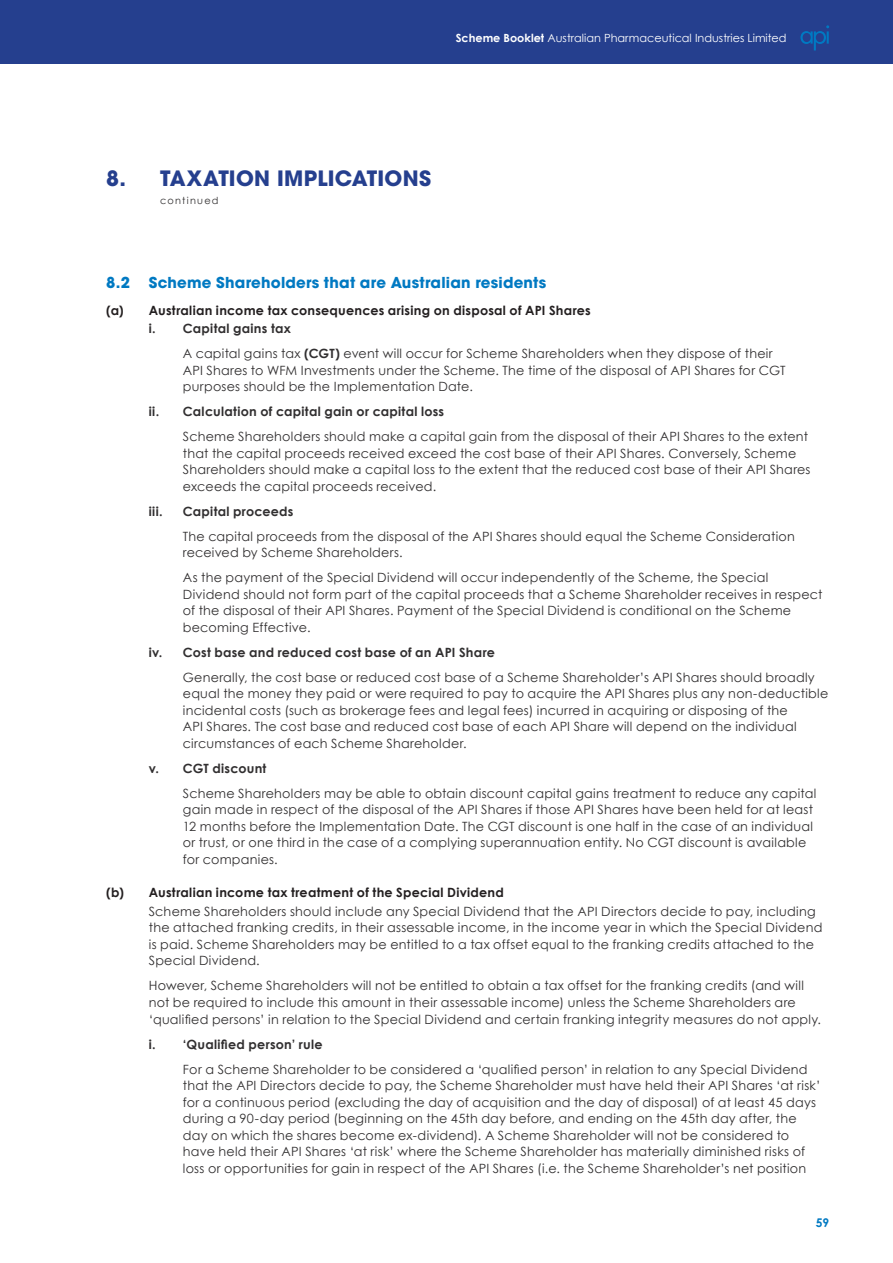
<style>
.page{position:relative;width:893px;height:1263px;background:#fff}
.page>*{position:absolute;margin:0;border:0;box-sizing:border-box;transform-origin:0 0}
.t1{font:700 21px "Avant Garde";letter-spacing:.015em;color:#253f8e}
.t2{font:700 15px "Avant Garde";letter-spacing:.015em;color:#0079c2}
.t3{font:12.75px/16.5px "Century Gothic";letter-spacing:.02em;color:#312f30}
.t4{font:700 12.75px "Century Gothic";letter-spacing:.02em;color:#312f30}
.t5{font:700 12.75px "Century Gothic";letter-spacing:.02em;color:#231f20}
.t6{font:700 12px "Century Gothic";color:#0079c2}
.t7{font:11.25px "Century Gothic";color:#fff}
.t8{font:9.75px "Century Gothic";letter-spacing:.125em;color:#312f30}
.s1{font-weight:700}
</style>
<div class="page">
<div style="left:0;top:0;width:893px;height:64px;background:#253f8e"></div>
<svg style="left:800px;top:25px;width:29px;height:25px"></svg>
<p class="t7" style="left:456px;top:31px;width:332px"><span class="s1">Scheme Booklet</span> Australian Pharmaceutical Industries Limited</p>
<h1 class="t1" style="left:106px;top:164px;width:326px">8. TAXATION IMPLICATIONS</h1>
<p class="t8" style="left:160px;top:194px;width:60px">continued</p>
<p class="t2" style="left:106px;top:272px;width:25px">8.2</p>
<p class="t2" style="left:149px;top:272px;width:399px">Scheme Shareholders that are Australian residents</p>
<p class="t5" style="left:106px;top:302px;width:486px">(a) Australian income tax consequences arising on disposal of API Shares</p>
<p class="t3" style="left:183px;top:316px;width:591px;line-height:25px;text-indent:-34px"><span class="s1">i. Capital gains tax<br></span>A capital gains tax <span class="s1">(CGT)</span> event will occur for Scheme Shareholders when they dispose of their</p>
<p class="t3" style="left:183px;top:362px;width:604px">API Shares to WFM Investments under the Scheme. The time of the disposal of API Shares for CGT purposes should be the Implementation Date.</p>
<p class="t4" style="left:149px;top:404px;width:297px">ii. Calculation of capital gain or capital loss</p>
<p class="t3" style="left:183px;top:428px;width:629px">Scheme Shareholders should make a capital gain from the disposal of their API Shares to the extent that the capital proceeds received exceed the cost base of their API Shares. Conversely, Scheme Shareholders should make a capital loss to the extent that the reduced cost base of their API Shares exceeds the capital proceeds received.</p>
<p class="t4" style="left:149px;top:503px;width:15px">iii.</p>
<p class="t4" style="left:183px;top:503px;width:112px">Capital proceeds</p>
<p class="t3" style="left:183px;top:528px;width:613px">The capital proceeds from the disposal of the API Shares should equal the Scheme Consideration received by Scheme Shareholders.</p>
<p class="t3" style="left:183px;top:569px;width:641px">As the payment of the Special Dividend will occur independently of the Scheme, the Special Dividend should not form part of the capital proceeds that a Scheme Shareholder receives in respect of the disposal of their API Shares. Payment of the Special Dividend is conditional on the Scheme becoming Effective.</p>
<p class="t4" style="left:149px;top:644px;width:348px">iv. Cost base and reduced cost base of an API Share</p>
<p class="t3" style="left:183px;top:669px;width:647px">Generally, the cost base or reduced cost base of a Scheme Shareholder’s API Shares should broadly equal the money they paid or were required to pay to acquire the API Shares plus any non-deductible incidental costs (such as brokerage fees and legal fees) incurred in acquiring or disposing of the<br>API Shares. The cost base and reduced cost base of each API Share will depend on the individual circumstances of each Scheme Shareholder.</p>
<p class="t4" style="left:149px;top:760px;width:119px">v. CGT discount</p>
<p class="t3" style="left:183px;top:785px;width:635px">Scheme Shareholders may be able to obtain discount capital gains treatment to reduce any capital gain made in respect of the disposal of the API Shares if those API Shares have been held for at least 12 months before the Implementation Date. The CGT discount is one half in the case of an individual or trust, or one third in the case of a complying superannuation entity. No CGT discount is available for companies.</p>
<p class="t5" style="left:106px;top:885px;width:399px">(b) Australian income tax treatment of the Special Dividend</p>
<p class="t3" style="left:149px;top:903px;width:675px">Scheme Shareholders should include any Special Dividend that the API Directors decide to pay, including the attached franking credits, in their assessable income, in the income year in which the Special Dividend is paid. Scheme Shareholders may be entitled to a tax offset equal to the franking credits attached to the Special Dividend.</p>
<p class="t3" style="left:149px;top:977px;width:674px">However, Scheme Shareholders will not be entitled to obtain a tax offset for the franking credits (and will not be required to include this amount in their assessable income) unless the Scheme Shareholders are ‘qualified persons’ in relation to the Special Dividend and certain franking integrity measures do not apply.</p>
<p class="t4" style="left:149px;top:1036px;width:175px">i. ‘Qualified person’ rule</p>
<p class="t3" style="left:183px;top:1060px;width:639px">For a Scheme Shareholder to be considered a ‘qualified person’ in relation to any Special Dividend that the API Directors decide to pay, the Scheme Shareholder must have held their API Shares ‘at risk’ for a continuous period (excluding the day of acquisition and the day of disposal) of at least 45 days during a 90-day period (beginning on the 45th day before, and ending on the 45th day after, the day on which the shares become ex-dividend). A Scheme Shareholder will not be considered to have held their API Shares ‘at risk’ where the Scheme Shareholder has materially diminished risks of loss or opportunities for gain in respect of the API Shares (i.e. the Scheme Shareholder’s net position</p>
<p class="t6" style="left:816px;top:1215px;width:15px">59</p>
</div>
